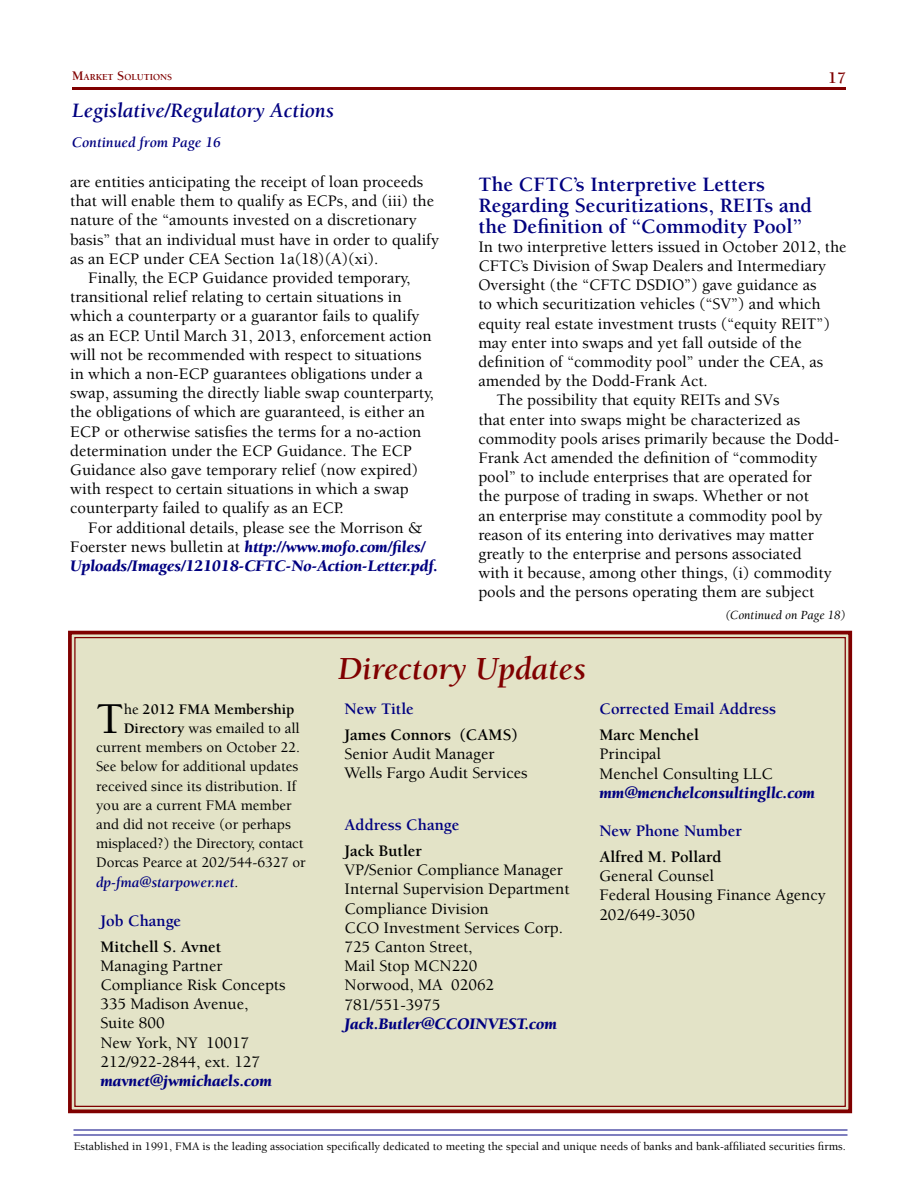
<style>
.page{position:relative;width:918px;height:1188px;background:#fff}
.page>*{position:absolute;margin:0;border:0;box-sizing:border-box;transform-origin:0 0}
.t1{font:500 45.3px "Berkeley";color:#000}
.t2{font:italic 700 33px "Berkeley";color:#800000}
.t3{font:700 21px/21px "Berkeley";color:#000080}
.t4{font:italic 700 21px "Berkeley";color:#000080}
.t5{font:500 16.5px/19.2px "Berkeley";color:#000}
.t6{font:italic 900 16.5px "Berkeley";color:#000080}
.t7{font:700 16.5px "Berkeley";color:#000}
.t8{font:700 16.5px "Berkeley";color:#000080}
.t9{font:700 16.5px "Berkeley";color:#800000}
.t10{font:500 15px "Berkeley";color:#000}
.t11{font:italic 700 15px "Berkeley";color:#000080}
.t12{font:700 15px "Berkeley";color:#000}
.t13{font:italic 12.75px "Berkeley";color:#000}
.t14{font:500 11.7px "Berkeley";color:#000}
.t15{font:700 9.45px "Berkeley";color:#800000}
.s1{font-size:13.5px}
.s2{font-weight:500;font-style:normal;color:#000}
.s3{font-weight:500}
.s4{font-weight:700}
</style>
<div class="page">
<hr style="left:72px;top:87px;width:774px;height:3px;background:#800000">
<hr style="left:74px;top:1129px;width:774px;height:2px;background:#000080">
<hr style="left:74px;top:1134px;width:774px;height:2px;background:#000080">
<div style="left:68px;top:630px;width:785px;height:484px;background:#e3e3c7"></div>
<p class="t15" style="left:72px;top:72px;width:101px"><span class="s1">M</span>ARKET <span class="s1">S</span>OLUTIONS</p>
<p class="t9" style="left:828px;top:69px;width:19px">17</p>
<p class="t4" style="left:72px;top:99px;width:264px">Legislative/Regulatory Actions</p>
<p class="t11" style="left:72px;top:134px;width:151px">Continued from Page 16</p>
<p class="t5" style="left:70px;top:173px;width:355px">are entities anticipating the receipt of loan proceeds</p>
<p class="t5" style="left:70px;top:192px;width:365px">that will enable them to qualify as ECPs, and (iii) the</p>
<p class="t5" style="left:70px;top:211px;width:348px">nature of the “amounts invested on a discretionary</p>
<p class="t5" style="left:70px;top:230px;width:370px">basis” that an individual must have in order to qualify</p>
<p class="t5" style="left:70px;top:249px;width:310px">as an ECP under CEA Section 1a(18)(A)(xi).</p>
<p class="t5" style="left:88px;top:269px;width:324px">Finally, the ECP Guidance provided temporary,</p>
<p class="t5" style="left:70px;top:288px;width:333px">transitional relief relating to certain situations in</p>
<p class="t5" style="left:70px;top:307px;width:351px">which a counterparty or a guarantor fails to qualify</p>
<p class="t5" style="left:70px;top:326px;width:363px">as an ECP. Until March 31, 2013, enforcement action</p>
<p class="t5" style="left:70px;top:345px;width:353px">will not be recommended with respect to situations</p>
<p class="t5" style="left:70px;top:365px;width:354px">in which a non-ECP guarantees obligations under a</p>
<p class="t5" style="left:70px;top:384px;width:365px">swap, assuming the directly liable swap counterparty,</p>
<p class="t5" style="left:70px;top:403px;width:356px">the obligations of which are guaranteed, is either an</p>
<p class="t5" style="left:70px;top:422px;width:353px">ECP or otherwise satisfies the terms for a no-action</p>
<p class="t5" style="left:70px;top:441px;width:343px">determination under the ECP Guidance. The ECP</p>
<p class="t5" style="left:70px;top:461px;width:349px">Guidance also gave temporary relief (now expired)</p>
<p class="t5" style="left:70px;top:480px;width:340px">with respect to certain situations in which a swap</p>
<p class="t5" style="left:70px;top:499px;width:275px">counterparty failed to qualify as an ECP.</p>
<p class="t5" style="left:88px;top:518px;width:336px">For additional details, please see the Morrison &amp;</p>
<p class="t6" style="left:70px;top:538px;width:357px"><span class="s2">Foerster news bulletin at</span> http://www.mofo.com/files/</p>
<p class="t6" style="left:70px;top:557px;width:369px">Uploads/Images/121018-CFTC-No-Action-Letter.pdf.</p>
<p class="t3" style="left:478px;top:174px;width:335px">The CFTC’s Interpretive Letters<br>Regarding Securitizations, REITs and the Definition of “Commodity Pool”</p>
<p class="t5" style="left:478px;top:237px;width:370px">In two interpretive letters issued in October 2012, the</p>
<p class="t5" style="left:478px;top:256px;width:349px">CFTC’s Division of Swap Dealers and Intermediary</p>
<p class="t5" style="left:478px;top:276px;width:340px">Oversight (the “CFTC DSDIO”) gave guidance as</p>
<p class="t5" style="left:478px;top:295px;width:344px">to which securitization vehicles (“SV”) and which</p>
<p class="t5" style="left:478px;top:314px;width:353px">equity real estate investment trusts (“equity REIT”)</p>
<p class="t5" style="left:478px;top:333px;width:325px">may enter into swaps and yet fall outside of the</p>
<p class="t5" style="left:478px;top:353px;width:346px">definition of “commodity pool” under the CEA, as</p>
<p class="t5" style="left:478px;top:372px;width:231px">amended by the Dodd-Frank Act.</p>
<p class="t5" style="left:496px;top:391px;width:285px">The possibility that equity REITs and SVs</p>
<p class="t5" style="left:478px;top:410px;width:323px">that enter into swaps might be characterized as</p>
<p class="t5" style="left:478px;top:429px;width:362px">commodity pools arises primarily because the Dodd-</p>
<p class="t5" style="left:478px;top:449px;width:340px">Frank Act amended the definition of “commodity</p>
<p class="t5" style="left:478px;top:468px;width:335px">pool” to include enterprises that are operated for</p>
<p class="t5" style="left:478px;top:487px;width:332px">the purpose of trading in swaps. Whether or not</p>
<p class="t5" style="left:478px;top:506px;width:346px">an enterprise may constitute a commodity pool by</p>
<p class="t5" style="left:478px;top:525px;width:337px">reason of its entering into derivatives may matter</p>
<p class="t5" style="left:478px;top:545px;width:325px">greatly to the enterprise and persons associated</p>
<p class="t5" style="left:478px;top:564px;width:355px">with it because, among other things, (i) commodity</p>
<p class="t5" style="left:478px;top:583px;width:338px">pools and the persons operating them are subject</p>
<p class="t13" style="left:725px;top:608px;width:122px">(Continued on Page 18)</p>
<h1 class="t1" style="left:96px;top:695px;width:29px">T</h1>
<p class="t12" style="left:124px;top:701px;width:172px"><span class="s3">he</span> 2012 FMA Membership</p>
<p class="t10" style="left:124px;top:720px;width:177px"><span class="s4">Directory</span> was emailed to all</p>
<p class="t10" style="left:96px;top:740px;width:205px">current members on October 22.</p>
<p class="t10" style="left:96px;top:759px;width:204px">See below for additional updates</p>
<p class="t10" style="left:96px;top:778px;width:202px">received since its distribution. If</p>
<p class="t10" style="left:96px;top:797px;width:197px">you are a current FMA member</p>
<p class="t10" style="left:96px;top:816px;width:196px">and did not receive (or perhaps</p>
<p class="t10" style="left:96px;top:836px;width:209px">misplaced?) the Directory, contact</p>
<p class="t10" style="left:96px;top:855px;width:211px">Dorcas Pearce at 202/544-6327 or</p>
<p class="t11" style="left:96px;top:874px;width:144px">dp-fma@starpower.net<span class="s2">.</span></p>
<p class="t8" style="left:100px;top:912px;width:82px">Job Change</p>
<p class="t7" style="left:100px;top:938px;width:122px">Mitchell S. Avnet</p>
<p class="t5" style="left:100px;top:956px;width:187px">Managing Partner<br>Compliance Risk Concepts<br>335 Madison Avenue,<br>Suite 800<br>New York, NY 10017<br>212/922-2844, ext. 127</p>
<p class="t6" style="left:100px;top:1072px;width:173px">mavnet@jwmichaels.com</p>
<h2 class="t2" style="left:338px;top:651px;width:249px">Directory Updates</h2>
<p class="t8" style="left:345px;top:700px;width:71px">New Title</p>
<p class="t7" style="left:345px;top:726px;width:175px">James Connors (CAMS)</p>
<p class="t5" style="left:345px;top:744px;width:184px">Senior Audit Manager<br>Wells Fargo Audit Services</p>
<p class="t8" style="left:345px;top:816px;width:116px">Address Change</p>
<p class="t7" style="left:345px;top:842px;width:79px">Jack Butler</p>
<p class="t5" style="left:345px;top:861px;width:227px">VP/Senior Compliance Manager<br>Internal Supervision Department<br>Compliance Division<br>CCO Investment Services Corp.<br>725 Canton Street,<br>Mail Stop MCN220<br>Norwood, MA 02062<br>781/551-3975</p>
<p class="t6" style="left:345px;top:1015px;width:214px">Jack.Butler@CCOINVEST.com</p>
<p class="t8" style="left:599px;top:700px;width:178px">Corrected Email Address</p>
<p class="t7" style="left:599px;top:726px;width:101px">Marc Menchel</p>
<p class="t5" style="left:599px;top:745px;width:175px">Principal<br>Menchel Consulting LLC</p>
<p class="t6" style="left:599px;top:784px;width:217px">mm@menchelconsultingllc.com</p>
<p class="t8" style="left:599px;top:822px;width:144px">New Phone Number</p>
<p class="t7" style="left:599px;top:848px;width:124px">Alfred M. Pollard</p>
<p class="t5" style="left:599px;top:867px;width:228px">General Counsel<br>Federal Housing Finance Agency<br>202/649-3050</p>
<p class="t14" style="left:74px;top:1140px;width:774px">Established in 1991, FMA is the leading association specifically dedicated to meeting the special and unique needs of banks and bank-affiliated securities firms.</p>
</div>
